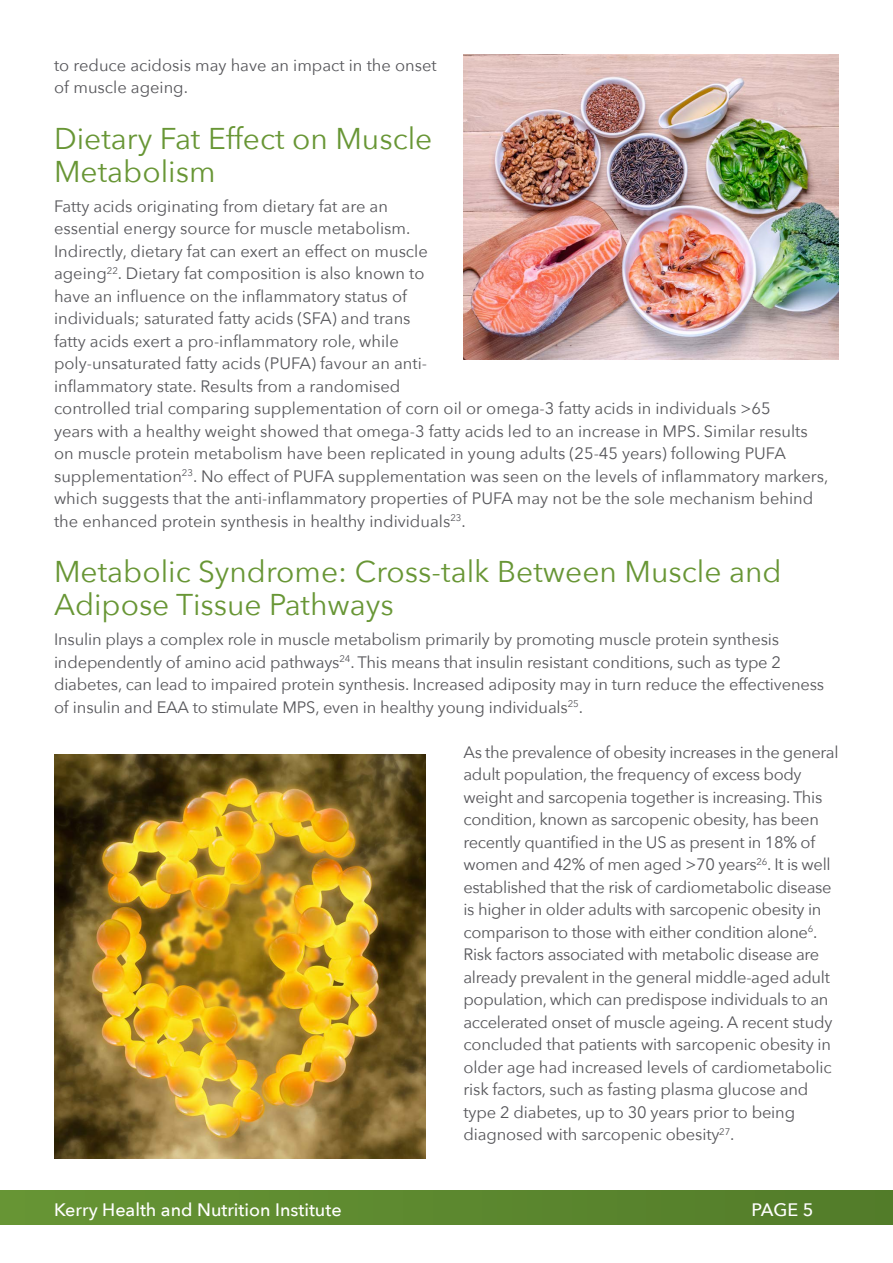
<style>
.page{position:relative;width:893px;height:1263px;background:#fff}
.page>*{position:absolute;margin:0;border:0;box-sizing:border-box;transform-origin:0 0}
.t1{font:30px/33px "Avenir Next";color:#689635}
.t2{font:500 18px "Avenir Next";color:#fff}
.t3{font:16.5px/22.5px "Avenir Next";letter-spacing:-.01em;color:#56565a}
</style>
<div class="page">
<div style="left:0;top:1191px;width:893px;height:34px;background:#5c882f"></div>
<img style="left:54px;top:755px;width:371px;height:404px">
<img style="left:463px;top:54px;width:376px;height:305px">
<p class="t3" style="left:54px;top:53px;width:384px">to reduce acidosis may have an impact in the onset of muscle ageing.</p>
<h1 class="t1" style="left:54px;top:120px;width:380px">Dietary Fat Effect on Muscle<br>Metabolism</h1>
<p class="t3" style="left:54px;top:194px;width:776px">Fatty acids originating from dietary fat are an<br>essential energy source for muscle metabolism.<br>Indirectly, dietary fat can exert an effect on muscle<br>ageing<sup>22</sup>. Dietary fat composition is also known to<br>have an influence on the inflammatory status of<br>individuals; saturated fatty acids (SFA) and trans<br>fatty acids exert a pro-inflammatory role, while<br>poly-unsaturated fatty acids (PUFA) favour an anti-<br>inflammatory state. Results from a randomised<br>controlled trial comparing supplementation of corn oil or omega-3 fatty acids in individuals &gt;65<br>years with a healthy weight showed that omega-3 fatty acids led to an increase in MPS. Similar results on muscle protein metabolism have been replicated in young adults (25-45 years) following PUFA supplementation<sup>23</sup>. No effect of PUFA supplementation was seen on the levels of inflammatory markers, which suggests that the anti-inflammatory properties of PUFA may not be the sole mechanism behind the enhanced protein synthesis in healthy individuals<sup>23</sup>.</p>
<h1 class="t1" style="left:54px;top:554px;width:729px">Metabolic Syndrome: Cross-talk Between Muscle and<br>Adipose Tissue Pathways</h1>
<p class="t3" style="left:54px;top:627px;width:772px">Insulin plays a complex role in muscle metabolism primarily by promoting muscle protein synthesis independently of amino acid pathways<sup>24</sup>. This means that insulin resistant conditions, such as type 2 diabetes, can lead to impaired protein synthesis. Increased adiposity may in turn reduce the effectiveness of insulin and EAA to stimulate MPS, even in healthy young individuals<sup>25</sup>.</p>
<p class="t3" style="left:463px;top:740px;width:377px">As the prevalence of obesity increases in the general adult population, the frequency of excess body weight and sarcopenia together is increasing. This condition, known as sarcopenic obesity, has been recently quantified in the US as present in 18% of women and 42% of men aged &gt;70 years<sup>26</sup>. It is well established that the risk of cardiometabolic disease is higher in older adults with sarcopenic obesity in comparison to those with either condition alone<sup>6</sup>.<br>Risk factors associated with metabolic disease are already prevalent in the general middle-aged adult population, which can predispose individuals to an accelerated onset of muscle ageing. A recent study concluded that patients with sarcopenic obesity in older age had increased levels of cardiometabolic risk factors, such as fasting plasma glucose and type 2 diabetes, up to 30 years prior to being diagnosed with sarcopenic obesity<sup>27</sup>.</p>
<p class="t2" style="left:54px;top:1194px;width:289px">Kerry Health and Nutrition Institute</p>
<p class="t2" style="left:751px;top:1194px;width:64px">PAGE 5</p>
</div>
